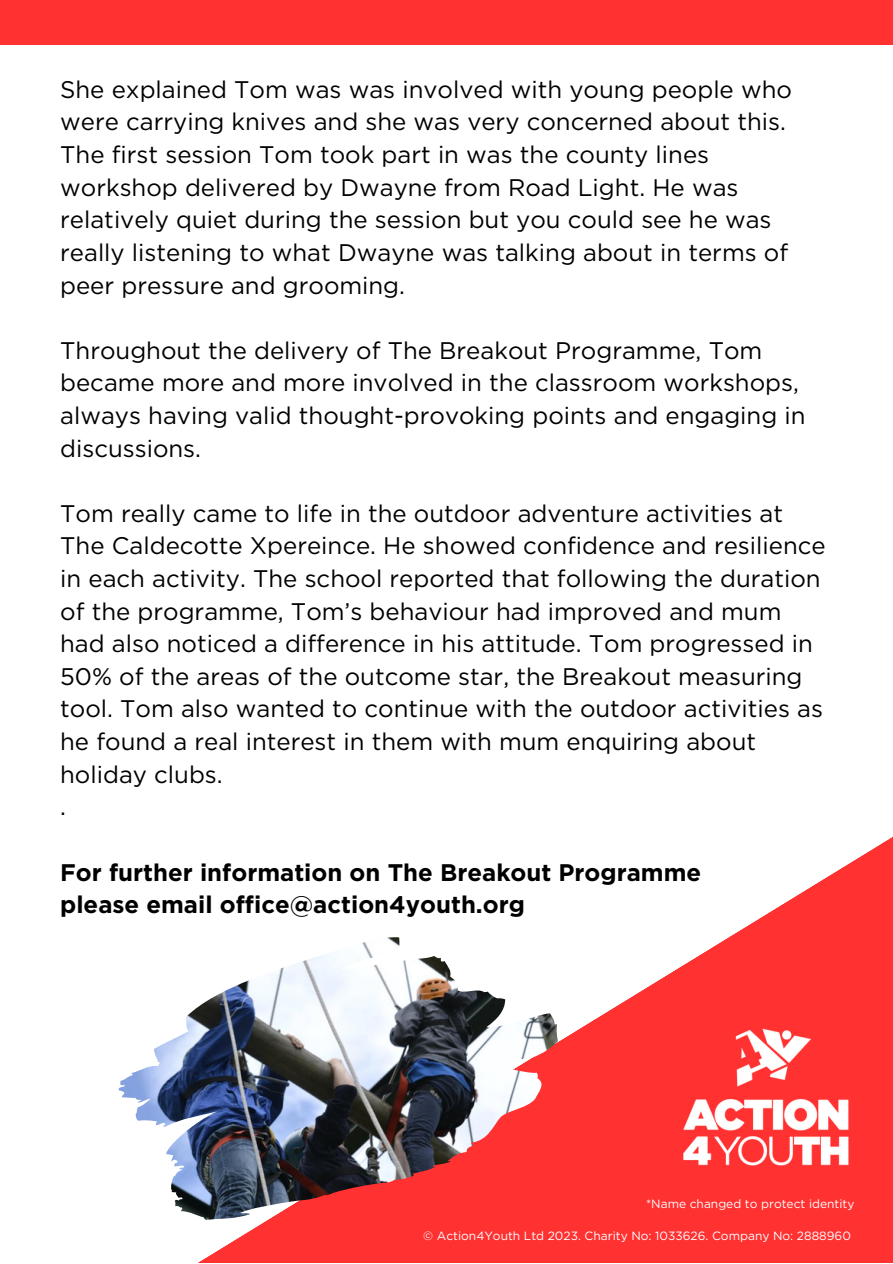
<style>
.page{position:relative;width:893px;height:1264px;background:#fff}
.page>*{position:absolute;margin:0;border:0;box-sizing:border-box;transform-origin:0 0}
.t1{font:24px/32.5px "Gotham";color:#000}
.t2{font:700 24px/32.5px "Gotham";color:#000}
.t3{font:12px "Gotham";color:#fff}
</style>
<div class="page">
<svg style="left:118px;top:837px;width:774px;height:425px;fill:#ff3131"></svg>
<img style="left:679px;top:1026px;width:175px;height:147px">
<img style="left:119px;top:937px;width:438px;height:282px">
<div style="left:0;top:0;width:892px;height:44px;background:#ff3131"></div>
<p class="t1" style="left:60px;top:72px;width:733px">She explained Tom was was involved with young people who were carrying knives and she was very concerned about this.<br>The first session Tom took part in was the county lines workshop delivered by Dwayne from Road Light. He was relatively quiet during the session but you could see he was really listening to what Dwayne was talking about in terms of peer pressure and grooming.</p>
<p class="t1" style="left:60px;top:333px;width:746px">Throughout the delivery of The Breakout Programme, Tom became more and more involved in the classroom workshops, always having valid thought-provoking points and engaging in discussions.</p>
<p class="t1" style="left:60px;top:496px;width:767px">Tom really came to life in the outdoor adventure activities at The Caldecotte Xpereince. He showed confidence and resilience in each activity. The school reported that following the duration of the programme, Tom’s behaviour had improved and mum had also noticed a difference in his attitude. Tom progressed in 50% of the areas of the outcome star, the Breakout measuring tool. Tom also wanted to continue with the outdoor activities as he found a real interest in them with mum enquiring about holiday clubs.<br>.</p>
<p class="t2" style="left:60px;top:855px;width:642px">For further information on The Breakout Programme please email office@action4youth.org</p>
<p class="t3" style="left:646px;top:1195px;width:210px">*Name changed to protect identity</p>
<p class="t3" style="left:423px;top:1227px;width:429px">© Action4Youth Ltd 2023. Charity No: 1033626. Company No: 2888960</p>
</div>
